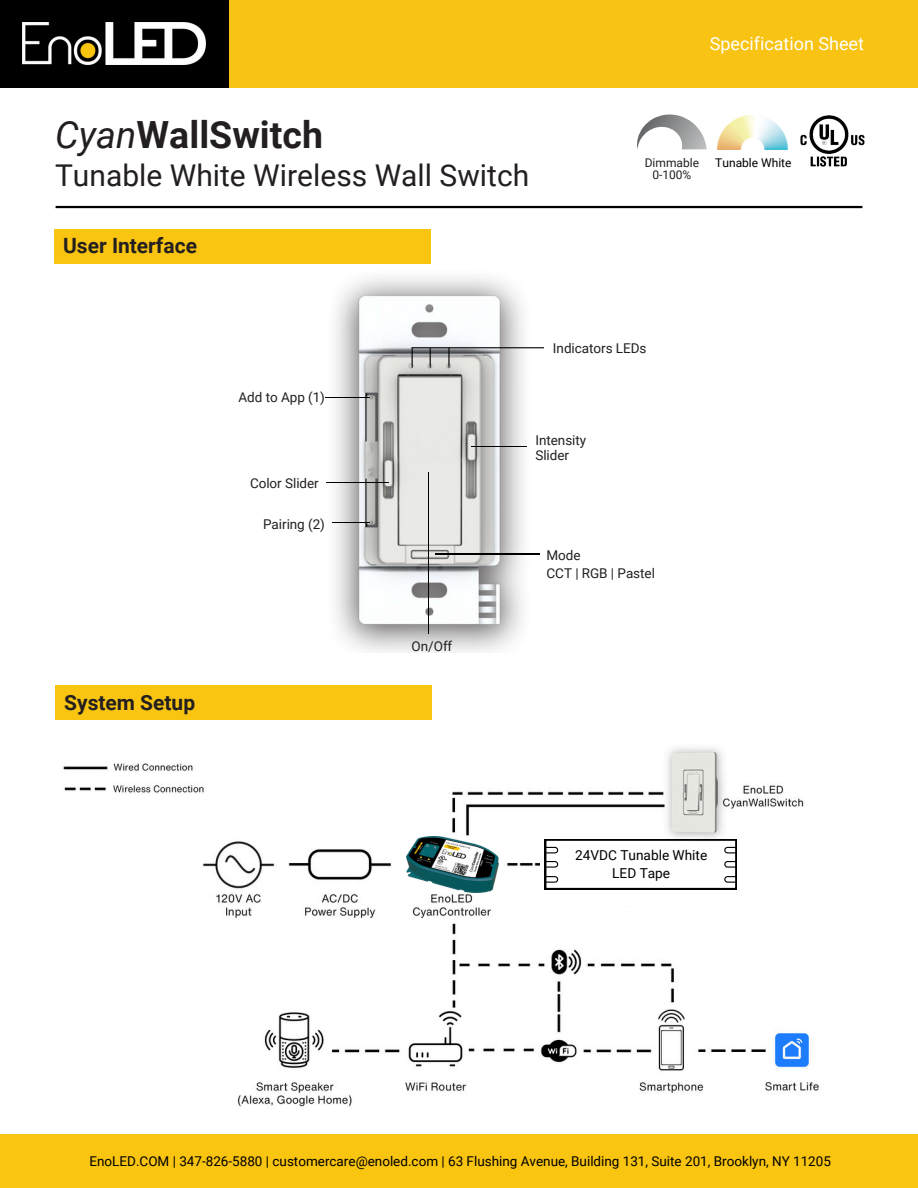
<style>
.page{position:relative;width:918px;height:1188px;background:#fff}
.page>*{position:absolute;margin:0;border:0;box-sizing:border-box;transform-origin:0 0}
.t1{font:700 37.5px "Roboto";color:#231f20}
.t2{font:30px "Roboto";color:#231f20}
.t3{font:700 21px "Roboto";color:#231f20}
.t4{font:18px "Roboto";color:#fff}
.t5{font:13.65px/18.3px "Roboto";color:#000;text-align:center}
.t6{font:13.5px "Roboto";color:#000}
.t7{font:13.5px/18px "Roboto";color:#231f20}
.t8{font:12px "Roboto";color:#231f20}
.t9{font:12px "Roboto";color:#000}
.s1{font-weight:400;font-style:italic}
</style>
<div class="page">
<div style="left:54px;top:229px;width:376px;height:35px;background:#f9c511"></div>
<img style="left:332px;top:277px;width:212px;height:375px">
<div style="left:401px;top:533px;width:55px;height:9px;background:#e9eae5"></div>
<hr style="left:325px;top:397px;width:45px;height:1px;background:#000">
<hr style="left:428px;top:473px;width:1px;height:161px;background:#000">
<hr style="left:471px;top:446px;width:56px;height:1px;background:#000">
<hr style="left:326px;top:482px;width:63px;height:1px;background:#000">
<hr style="left:333px;top:522px;width:37px;height:1px;background:#000">
<hr style="left:435px;top:554px;width:105px;height:1px;background:#000">
<hr style="left:412px;top:347px;width:132px;height:1px;background:#000">
<div style="left:55px;top:685px;width:376px;height:35px;background:#f9c511"></div>
<svg style="left:430px;top:348px;width:1px;height:20px"></svg>
<svg style="left:412px;top:348px;width:1px;height:20px"></svg>
<hr style="left:448px;top:348px;width:2px;height:20px;background:#000">
<div style="left:229px;top:0;width:689px;height:87px;background:#f8c312"></div>
<div style="left:0;top:0;width:229px;height:87px;background:#000"></div>
<img style="left:23px;top:23px;width:182px;height:41px">
<div style="left:0;top:1134px;width:918px;height:54px;background:#f9c511"></div>
<hr style="left:56px;top:206px;width:806px;height:2px;background:#000">
<img style="left:63px;top:748px;width:756px;height:359px">
<div style="left:547px;top:846px;width:159px;height:60px;background:#fff"></div>
<div style="left:540px;top:839px;width:5px;height:51px;background:#fff"></div>
<div style="left:737px;top:839px;width:5px;height:51px;background:#fff"></div>
<svg style="left:544px;top:839px;width:193px;height:51px"></svg>
<img style="left:406px;top:836px;width:93px;height:56px">
<svg style="left:637px;top:114px;width:70px;height:35px"></svg>
<img style="left:800px;top:115px;width:64px;height:52px">
<img style="left:717px;top:115px;width:71px;height:35px">
<h3 class="t1" style="left:55px;top:114px;width:269px"><span class="s1">Cyan</span>WallSwitch</h3>
<p class="t2" style="left:55px;top:158px;width:476px">Tunable White Wireless Wall Switch</p>
<p class="t3" style="left:63px;top:234px;width:135px">User Interface</p>
<p class="t4" style="left:710px;top:33px;width:156px">Specification Sheet</p>
<p class="t8" style="left:645px;top:156px;width:56px">Dimmable</p>
<h6 class="t8" style="left:652px;top:168px;width:41px">0-100%</h6>
<p class="t9" style="left:715px;top:156px;width:78px">Tunable White</p>
<h1 class="t7" style="left:239px;top:388px;width:88px">Add to App (1)</h1>
<h2 class="t7" style="left:250px;top:474px;width:70px">Color Slider</h2>
<p class="t7" style="left:263px;top:515px;width:63px">Pairing (2)</p>
<p class="t3" style="left:64px;top:690px;width:132px">System Setup</p>
<p class="t7" style="left:412px;top:638px;width:42px">On/Off</p>
<h5 class="t7" style="left:553px;top:339px;width:95px">Indicators LEDs</h5>
<p class="t7" style="left:535px;top:433px;width:52px;line-height:14.7px">Intensity<br>Slider</p>
<p class="t7" style="left:547px;top:546px;width:110px">Mode<br>CCT | RGB | Pastel</p>
<p class="t5" style="left:575px;top:846px;width:134px">24VDC Tunable White<br>LED Tape</p>
<p class="t6" style="left:89px;top:1153px;width:743px">EnoLED.COM | 347-826-5880 | customercare@enoled.com | 63 Flushing Avenue, Building 131, Suite 201, Brooklyn, NY 11205</p>
</div>
